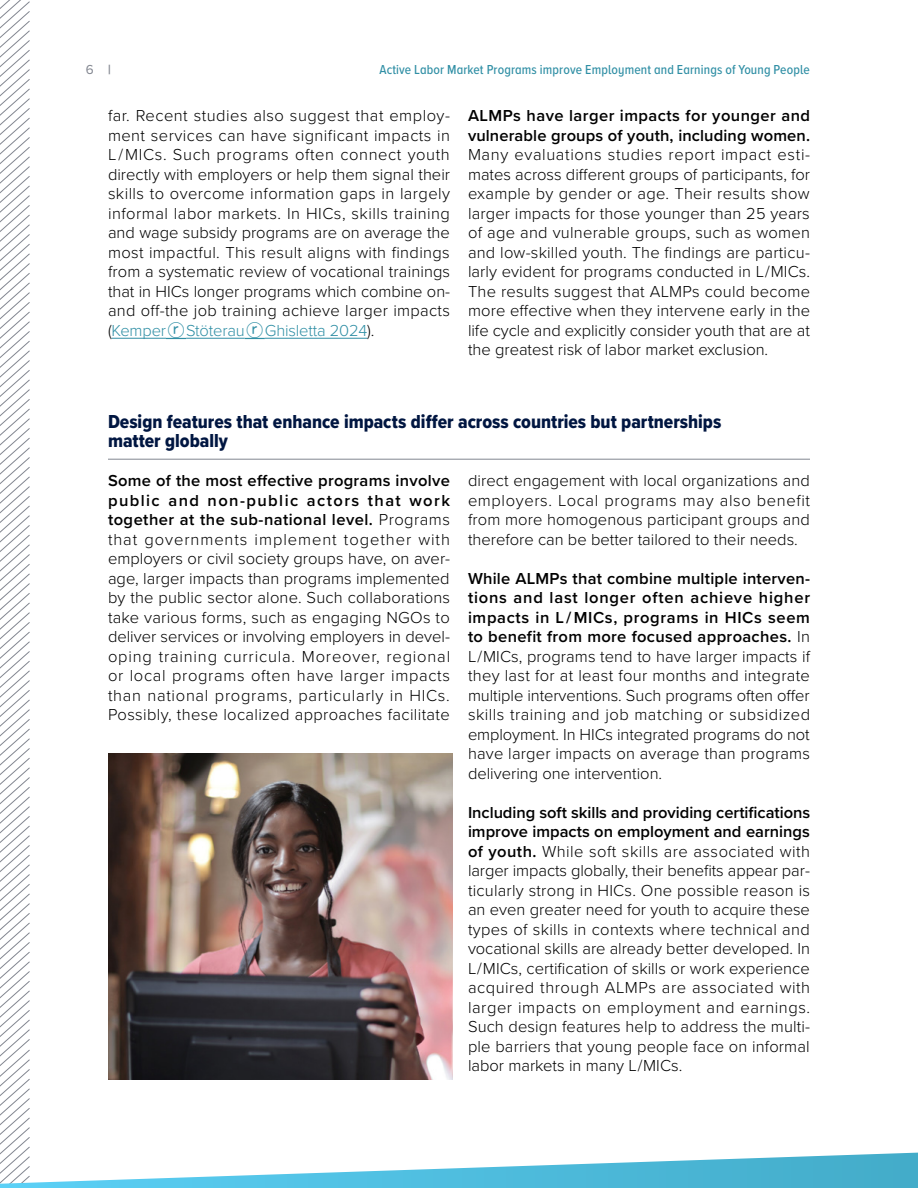
<style>
.page{position:relative;width:918px;height:1188px;background:#fff}
.page>*{position:absolute;margin:0;border:0;box-sizing:border-box;transform-origin:0 0}
.Section_heading{font:19.5px/19.5px "Proxima Nova Cond Extrabld";color:#001641}
._2COL_BOLD_RUN-IN_PARA{font:300 16.5px/19.5px "Proxima Nova";color:#000;text-align:justify}
.t1{font:500 13.5px "Proxima Nova Cond";letter-spacing:.01em;color:#308fa5}
.t2{font:13.5px "Proxima Nova";color:#828690}
.s1{font-family:"Proxima Nova Cond";font-weight:700}
.s2{color:#308fa5}
.s3{font-family:"MS Gothic";font-weight:400;color:#308fa5}
.s4{font-weight:600}
</style>
<div class="page">
<svg style="left:0;top:0;width:30px;height:1121px"></svg>
<hr style="left:112px;top:338px;width:54px;height:1px;background:#308fa5">
<svg style="left:166px;top:338px;width:20px;height:1px"></svg>
<hr style="left:186px;top:338px;width:59px;height:1px;background:#308fa5">
<svg style="left:245px;top:338px;width:20px;height:1px"></svg>
<hr style="left:265px;top:338px;width:102px;height:1px;background:#308fa5">
<hr style="left:108px;top:459px;width:702px;height:1px;background:#828690">
<svg style="left:0;top:1121px;width:918px;height:67px"></svg>
<img style="left:108px;top:753px;width:345px;height:327px">
<p class="t2" style="left:86px;top:59px;width:26px">6 <span class="s1">|</span></p>
<p class="t1" style="left:380px;top:59px;width:432px">Active Labor Market Programs improve Employment and Earnings of Young People</p>
<p class="_2COL_BOLD_RUN-IN_PARA" style="left:108px;top:105px;width:344px">far. Recent studies also suggest that employ&shy;ment services can have significant impacts in L / MICs. Such programs often connect youth directly with employers or help them signal their skills to overcome information gaps in largely informal labor markets. In HICs, skills training and wage subsidy programs are on average the most impactful. This result aligns with findings from a systematic review of vocational trainings that in HICs longer programs which combine on&shy;and off-the job training achieve larger impacts (<span class="s2">Kemper</span> <span class="s3">ⓡ</span> <span class="s2">Stöterau</span> <span class="s3">ⓡ</span> <span class="s2">Ghisletta 2024</span>).</p>
<p class="_2COL_BOLD_RUN-IN_PARA" style="left:468px;top:105px;width:344px"><span class="s4">ALMPs have larger impacts for younger and vulnerable groups of youth, including women.<br></span>Many evaluations studies report impact esti&shy;mates across different groups of participants, for example by gender or age. Their results show larger impacts for those younger than 25 years of age and vulnerable groups, such as women and low-skilled youth. The findings are particu&shy;larly evident for programs conducted in L / MICs.<br>The results suggest that ALMPs could become more effective when they intervene early in the life cycle and explicitly consider youth that are at the greatest risk of labor market exclusion.</p>
<p class="Section_heading" style="left:108px;top:411px;width:615px">Design features that enhance impacts differ across countries but partnerships matter globally</p>
<p class="_2COL_BOLD_RUN-IN_PARA" style="left:108px;top:470px;width:344px"><span class="s4">Some of the most effective programs involve public and non-public actors that work together at the sub-national level.</span> Programs that governments implement together with employers or civil society groups have, on aver&shy;age, larger impacts than programs implemented by the public sector alone. Such collaborations take various forms, such as engaging NGOs to deliver services or involving employers in devel&shy;oping training curricula. Moreover, regional or local programs often have larger impacts than national programs, particularly in HICs.<br>Possibly, these localized approaches facilitate</p>
<p class="_2COL_BOLD_RUN-IN_PARA" style="left:468px;top:470px;width:344px">direct engagement with local organizations and employers. Local programs may also benefit from more homogenous participant groups and therefore can be better tailored to their needs.</p>
<p class="_2COL_BOLD_RUN-IN_PARA" style="left:468px;top:567px;width:344px"><span class="s4">While ALMPs that combine multiple interven&shy;tions and last longer often achieve higher impacts in L / MICs, programs in HICs seem to benefit from more focused approaches.</span> In L / MICs, programs tend to have larger impacts if they last for at least four months and integrate multiple interventions. Such programs often offer skills training and job matching or subsidized employment. In HICs integrated programs do not have larger impacts on average than programs delivering one intervention.</p>
<p class="_2COL_BOLD_RUN-IN_PARA" style="left:468px;top:801px;width:344px"><span class="s4">Including soft skills and providing certifications improve impacts on employment and earnings of youth.</span> While soft skills are associated with larger impacts globally, their benefits appear par&shy;ticularly strong in HICs. One possible reason is an even greater need for youth to acquire these types of skills in contexts where technical and vocational skills are already better developed. In L / MICs, certification of skills or work experience acquired through ALMPs are associated with larger impacts on employment and earnings.<br>Such design features help to address the multi&shy;ple barriers that young people face on informal labor markets in many L / MICs.</p>
</div>
